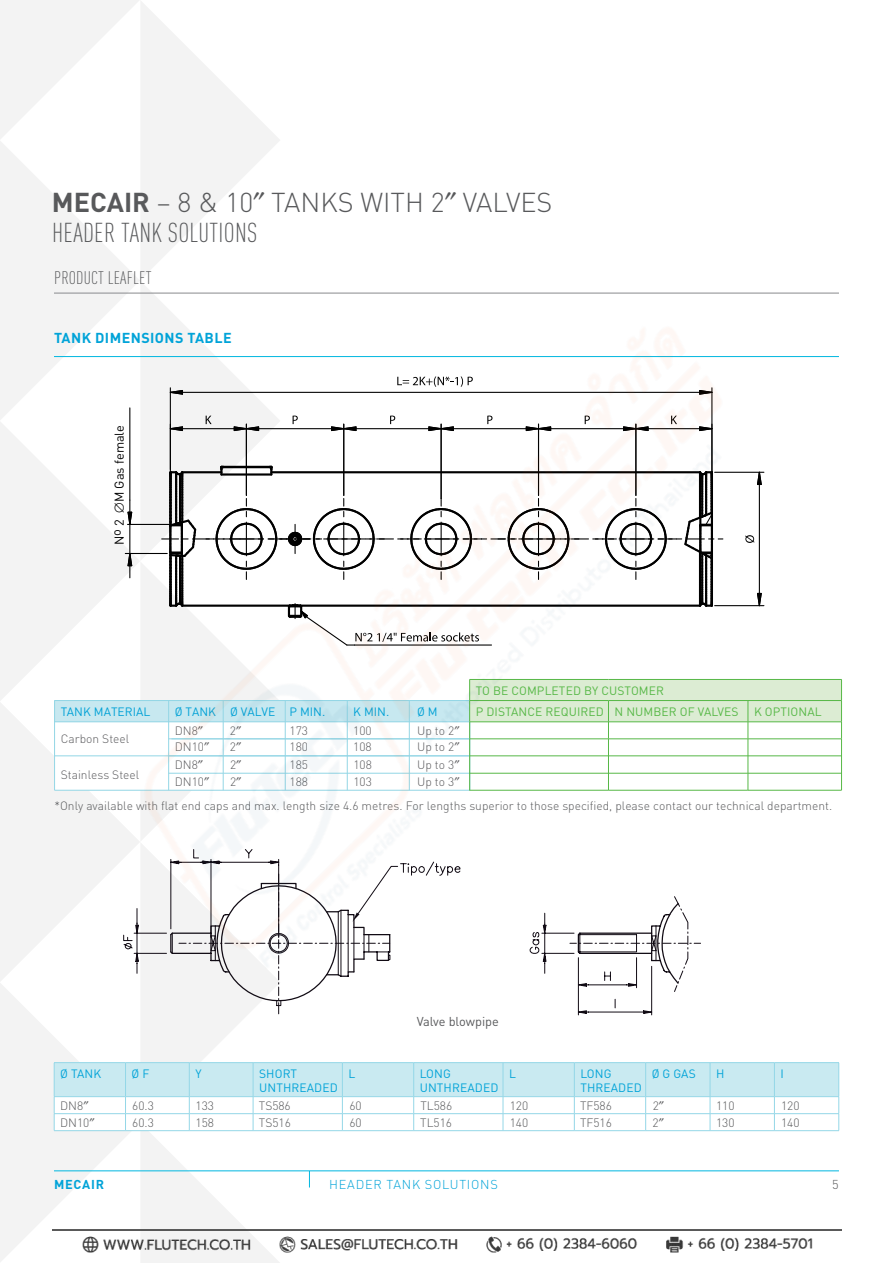
<style>
.page{position:relative;width:893px;height:1263px;background:#fff}
.page>*{position:absolute;margin:0;border:0;box-sizing:border-box;transform-origin:0 0}
.t1{font:300 27px "DIN Pro";color:#58595b}
.t2{font:300 condensed 27px "DIN Pro";letter-spacing:.01em;color:#58595b}
.t3{font:300 condensed 18px "DIN Pro";letter-spacing:.01em;color:#58595b}
.t4{font:700 14.25px "DIN Pro";letter-spacing:.03em;color:#00a3d8}
.t5{font:300 12.75px "DIN Pro";letter-spacing:.06em;color:#00a3d8}
.t6{font:12.75px "DIN Pro";color:#000}
.t7{font:12.75px "DIN Pro";letter-spacing:-.005em;color:#58595b}
.t8{font:700 12.75px "DIN Pro";letter-spacing:.06em;color:#00a3d8}
.t9{font:300 12.75px "DIN Pro";color:#58595b}
.t10{font:300 12px "DIN Pro";color:#58595b}
.t11{font:300 12px "DIN Pro";color:#5a5a5d}
.t12{font:12px/21.1px "DIN Pro";letter-spacing:.01em;color:#57b847}
.t13{font:12px/14.4px "DIN Pro";letter-spacing:.01em;color:#00a3d8}
.t14{font:12px "DIN Pro";color:#00a1d6}
.s1{font-weight:700}
.s2{color:#58595b}
</style>
<div class="page">
<svg style="left:0;top:0;width:279px;height:140px;fill:#f3f3f3"></svg>
<svg style="left:0;top:140px;width:280px;height:280px;fill:#f3f3f3"></svg>
<svg style="left:0;top:422px;width:83px;height:278px;fill:#f3f3f3"></svg>
<svg style="left:0;top:703px;width:83px;height:278px;fill:#f3f3f3"></svg>
<svg style="left:0;top:983px;width:281px;height:279px;fill:#f3f3f3"></svg>
<hr style="left:54px;top:1170px;width:785px;height:1px;background:#00b7e0">
<svg style="left:309px;top:1171px;width:1px;height:16px"></svg>
<hr style="left:54px;top:293px;width:785px;height:1px;background:#888a8d">
<hr style="left:54px;top:356px;width:785px;height:1px;background:#00b7e0">
<hr style="left:54px;top:1062px;width:72px;height:1px;background:#94d7e7">
<hr style="left:126px;top:1062px;width:63px;height:1px;background:#94d7e7">
<hr style="left:189px;top:1062px;width:64px;height:1px;background:#94d7e7">
<hr style="left:253px;top:1062px;width:89px;height:1px;background:#94d7e7">
<hr style="left:342px;top:1062px;width:72px;height:1px;background:#94d7e7">
<hr style="left:414px;top:1062px;width:89px;height:1px;background:#94d7e7">
<hr style="left:503px;top:1062px;width:71px;height:1px;background:#94d7e7">
<hr style="left:574px;top:1062px;width:72px;height:1px;background:#94d7e7">
<hr style="left:646px;top:1062px;width:64px;height:1px;background:#94d7e7">
<hr style="left:710px;top:1062px;width:64px;height:1px;background:#94d7e7">
<hr style="left:774px;top:1062px;width:65px;height:1px;background:#94d7e7">
<svg style="left:169px;top:995px;width:484px;height:20px"></svg>
<div style="left:55px;top:722px;width:415px;height:68px;background:#fff"></div>
<div style="left:55px;top:700px;width:415px;height:22px;background:#c7e8f0"></div>
<hr style="left:55px;top:700px;width:415px;height:1px;background:#93d6e5">
<hr style="left:54px;top:721px;width:416px;height:1px;background:#93d6e5">
<hr style="left:55px;top:755px;width:414px;height:1px;background:#93d6e5">
<hr style="left:54px;top:700px;width:1px;height:90px;background:#93d6e5">
<hr style="left:55px;top:790px;width:415px;height:1px;background:#93d6e5">
<svg style="left:810px;top:679px;width:32px;height:59px"></svg>
<hr style="left:748px;top:738px;width:94px;height:1px;background:#57b847">
<hr style="left:841px;top:739px;width:1px;height:51px;background:#57b847">
<hr style="left:608px;top:755px;width:234px;height:1px;background:#57b847">
<hr style="left:748px;top:773px;width:93px;height:1px;background:#57b847">
<hr style="left:748px;top:790px;width:93px;height:1px;background:#57b847">
<img style="left:52px;top:1223px;width:789px;height:40px">
<img style="left:83px;top:268px;width:727px;height:727px">
<svg style="left:54px;top:1063px;width:785px;height:68px"></svg>
<svg style="left:254px;top:192px;width:11px;height:8px"></svg>
<svg style="left:198px;top:726px;width:5px;height:3px"></svg>
<svg style="left:236px;top:726px;width:5px;height:3px"></svg>
<svg style="left:454px;top:726px;width:5px;height:3px"></svg>
<svg style="left:204px;top:742px;width:5px;height:4px"></svg>
<svg style="left:236px;top:742px;width:5px;height:4px"></svg>
<svg style="left:454px;top:742px;width:5px;height:4px"></svg>
<svg style="left:198px;top:760px;width:5px;height:4px"></svg>
<svg style="left:236px;top:760px;width:5px;height:4px"></svg>
<svg style="left:455px;top:760px;width:4px;height:4px"></svg>
<svg style="left:204px;top:777px;width:5px;height:3px"></svg>
<svg style="left:236px;top:777px;width:5px;height:3px"></svg>
<svg style="left:455px;top:777px;width:4px;height:3px"></svg>
<h1 class="t1" style="left:52px;top:182px;width:502px"><span class="s1">MECAIR</span> – 8 &amp; 10 TANKS WITH 2 VALVES</h1>
<h1 class="t2" style="left:52px;top:214px;width:207px">HEADER TANK SOLUTIONS</h1>
<h2 class="t3" style="left:54px;top:265px;width:99px">PRODUCT LEAFLET</h2>
<p class="t4" style="left:54px;top:326px;width:179px">TANK DIMENSIONS TABLE</p>
<p class="t6" style="left:109px;top:545px;width:122px;rotate:-90deg">No 2 ∅M Gas female</p>
<p class="t14" style="left:61px;top:702px;width:91px">TANK MATERIAL</p>
<p class="t11" style="left:61px;top:730px;width:70px">Carbon Steel</p>
<p class="t11" style="left:61px;top:765px;width:80px">Stainless Steel</p>
<p class="t14" style="left:175px;top:702px;width:152px">Ø TANK Ø VALVE P MIN.</p>
<p class="t14" style="left:353px;top:702px;width:37px">K MIN.</p>
<p class="t14" style="left:417px;top:702px;width:22px">Ø M</p>
<p class="t11" style="left:175px;top:721px;width:25px">DN8</p>
<p class="t10" style="left:230px;top:721px;width:8px">2</p>
<p class="t11" style="left:290px;top:721px;width:20px">173</p>
<p class="t11" style="left:353px;top:721px;width:20px">100</p>
<p class="t11" style="left:417px;top:721px;width:39px">Up to 2</p>
<p class="t11" style="left:175px;top:738px;width:31px">DN10</p>
<p class="t10" style="left:230px;top:738px;width:8px">2</p>
<p class="t11" style="left:290px;top:738px;width:20px">180</p>
<p class="t11" style="left:353px;top:738px;width:20px">108</p>
<p class="t11" style="left:417px;top:738px;width:39px">Up to <span class="s2">2</span></p>
<p class="t11" style="left:175px;top:756px;width:25px">DN8</p>
<p class="t10" style="left:230px;top:756px;width:8px">2</p>
<p class="t11" style="left:290px;top:756px;width:20px">185</p>
<p class="t11" style="left:353px;top:756px;width:20px">108</p>
<p class="t11" style="left:417px;top:756px;width:39px">Up to 3</p>
<p class="t11" style="left:175px;top:772px;width:31px">DN10</p>
<p class="t10" style="left:230px;top:772px;width:8px">2</p>
<p class="t11" style="left:290px;top:772px;width:20px">188</p>
<p class="t11" style="left:353px;top:772px;width:20px">103</p>
<p class="t11" style="left:417px;top:772px;width:39px">Up to <span class="s2">3</span></p>
<p class="t12" style="left:476px;top:678px;width:264px">TO BE COMPLETED BY CUSTOMER<br>P DISTANCE REQUIRED N NUMBER OF VALVES</p>
<p class="t12" style="left:754px;top:700px;width:69px">K OPTIONAL</p>
<p class="t10" style="left:55px;top:796px;width:779px">*Only available with flat end caps and max. length size 4.6 metres. For lengths superior to those specified, please contact our technical department.</p>
<p class="t7" style="left:417px;top:1011px;width:84px">Valve blowpipe</p>
<p class="t13" style="left:60px;top:1065px;width:43px">Ø TANK</p>
<p class="t13" style="left:132px;top:1065px;width:19px">Ø F</p>
<p class="t13" style="left:195px;top:1065px;width:8px">Y</p>
<p class="t13" style="left:259px;top:1065px;width:80px">SHORT<br>UNTHREADED</p>
<p class="t13" style="left:348px;top:1065px;width:8px">L</p>
<p class="t13" style="left:420px;top:1065px;width:80px">LONG<br>UNTHREADED</p>
<p class="t13" style="left:509px;top:1065px;width:8px">L</p>
<p class="t13" style="left:580px;top:1065px;width:63px">LONG<br>THREADED</p>
<p class="t13" style="left:652px;top:1065px;width:46px">Ø G GAS</p>
<p class="t13" style="left:716px;top:1065px;width:10px">H</p>
<p class="t13" style="left:780px;top:1065px;width:5px">I</p>
<p class="t10" style="left:60px;top:1096px;width:25px">DN8</p>
<p class="t10" style="left:132px;top:1096px;width:23px">60.3</p>
<p class="t10" style="left:196px;top:1096px;width:20px">133</p>
<p class="t10" style="left:259px;top:1096px;width:33px">TS586</p>
<p class="t10" style="left:349px;top:1096px;width:14px">60</p>
<p class="t10" style="left:420px;top:1096px;width:33px">TL586</p>
<p class="t10" style="left:510px;top:1096px;width:20px">120</p>
<p class="t10" style="left:580px;top:1096px;width:33px">TF586</p>
<p class="t10" style="left:653px;top:1096px;width:8px">2</p>
<p class="t10" style="left:716px;top:1096px;width:20px">110</p>
<p class="t10" style="left:781px;top:1096px;width:20px">120</p>
<p class="t10" style="left:60px;top:1113px;width:31px">DN10</p>
<p class="t10" style="left:132px;top:1113px;width:23px">60.3</p>
<p class="t10" style="left:196px;top:1113px;width:20px">158</p>
<p class="t10" style="left:259px;top:1113px;width:33px">TS516</p>
<p class="t10" style="left:349px;top:1113px;width:14px">60</p>
<p class="t10" style="left:420px;top:1113px;width:33px">TL516</p>
<p class="t10" style="left:510px;top:1113px;width:20px">140</p>
<p class="t10" style="left:580px;top:1113px;width:33px">TF516</p>
<p class="t10" style="left:653px;top:1113px;width:8px">2</p>
<p class="t10" style="left:716px;top:1113px;width:20px">130</p>
<p class="t10" style="left:781px;top:1113px;width:20px">140</p>
<p class="t8" style="left:54px;top:1174px;width:51px">MECAIR</p>
<p class="t5" style="left:329px;top:1174px;width:170px">HEADER TANK SOLUTIONS</p>
<p class="t9" style="left:832px;top:1174px;width:8px">5</p>
</div>
